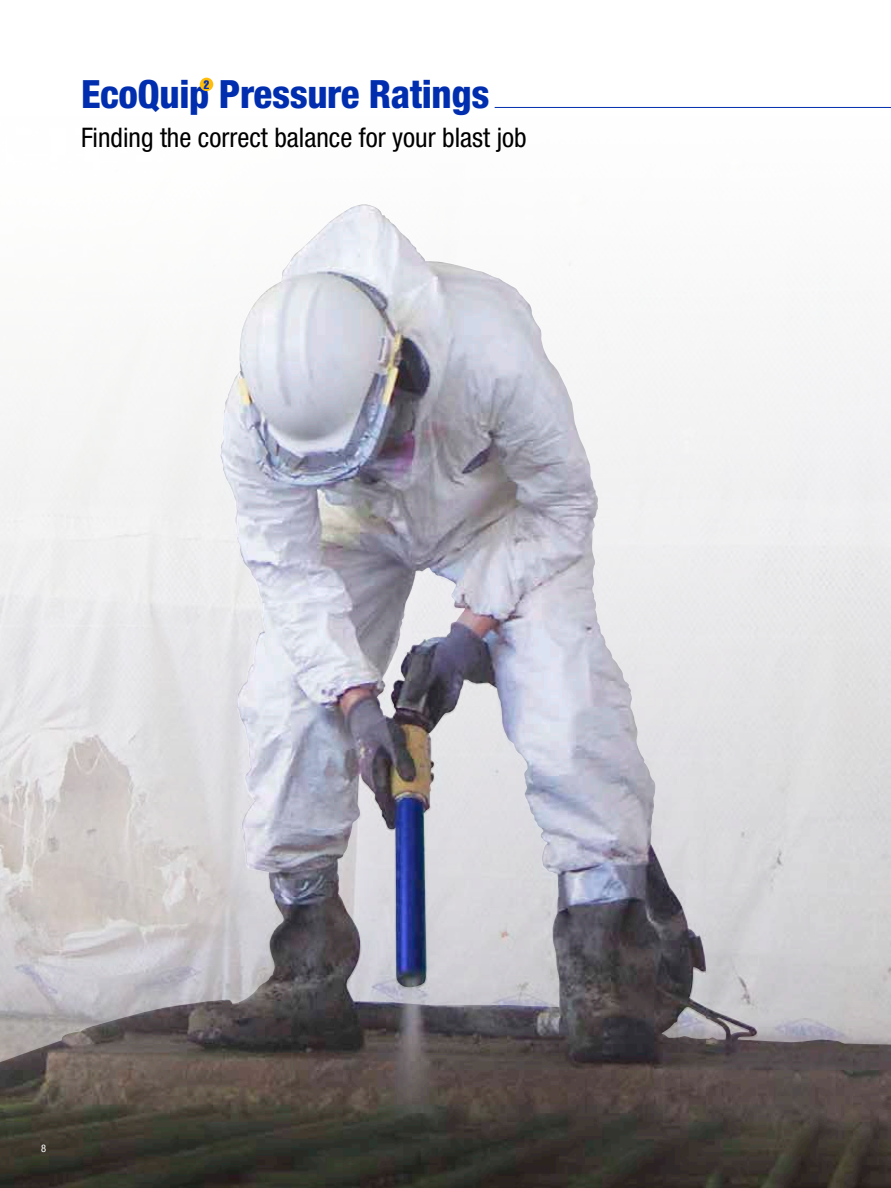
<style>
.page{position:relative;width:891px;height:1188px;background:#fff}
.page>*{position:absolute;margin:0;border:0;box-sizing:border-box;transform-origin:0 0}
.t1{font:800 condensed 39px "Helvetica Neue LT Std";letter-spacing:-.01em;color:#002eaf}
.t2{font:condensed 27px "Helvetica Neue LT Std";color:#000}
.t3{font:12px "Helvetica LT Std Comp";color:#002eaf}
.t4{font:condensed 10.5px "Helvetica Neue LT Std";color:#fff}
</style>
<div class="page">
<img style="left:0;top:77px;width:891px;height:1111px">
<img style="left:98px;top:207px;width:256px;height:818px">
<div style="left:200px;top:78px;width:13px;height:13px;background:#ffbd0b;border-radius:50%"></div>
<hr style="left:495px;top:107px;width:396px;height:1px;background:#002eaf">
<h1 class="t1" style="left:81px;top:70px;width:410px">EcoQuip Pressure Ratings</h1>
<p class="t3" style="left:204px;top:77px;width:7px">2</p>
<p class="t2" style="left:81px;top:122px;width:447px">Finding the correct balance for your blast job</p>
<p class="t4" style="left:41px;top:1142px;width:7px">8</p>
</div>
